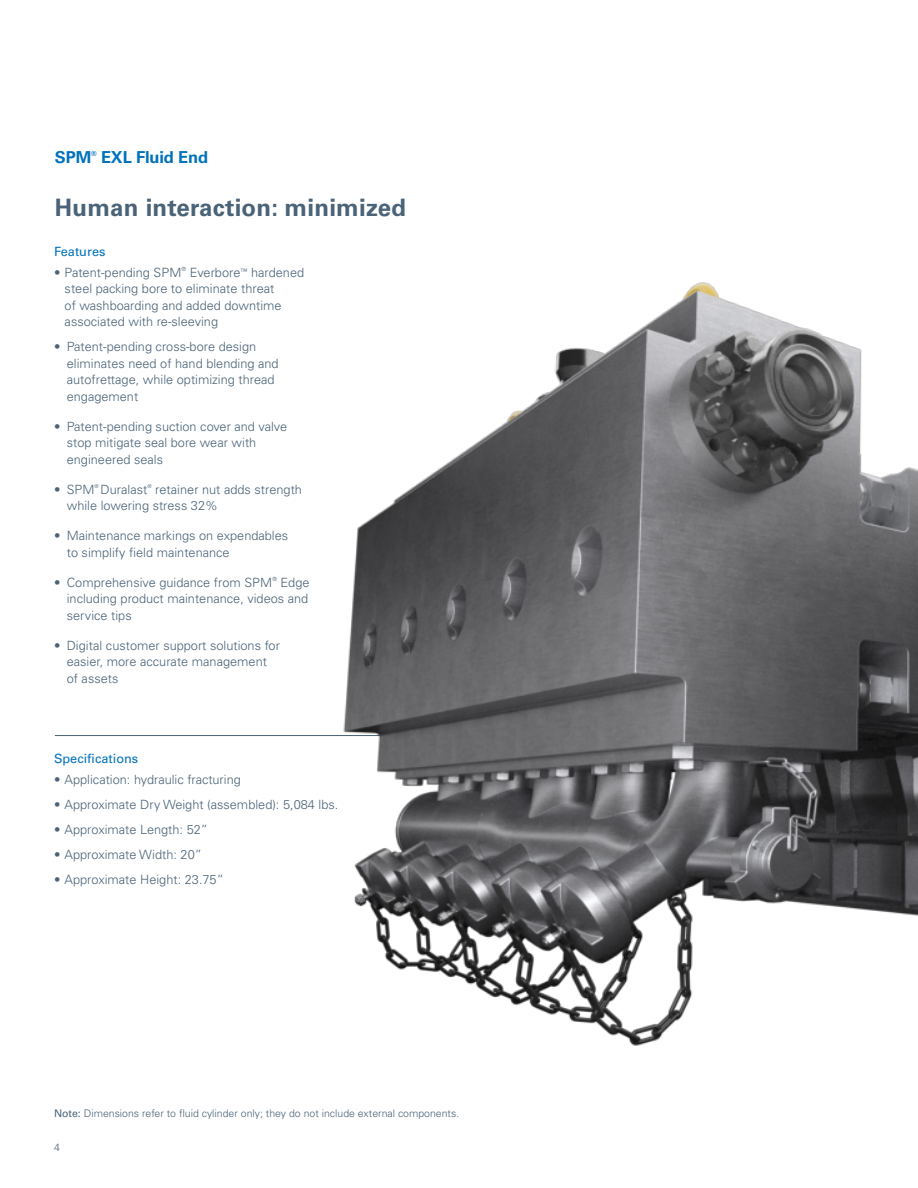
<style>
.page{position:relative;width:918px;height:1188px;background:#fff}
.page>*{position:absolute;margin:0;border:0;box-sizing:border-box;transform-origin:0 0}
.Headline{font:700 24px "Univers LT Std";letter-spacing:.01em;color:#4a6378}
.product_name{font:700 16.5px "Univers LT Std";letter-spacing:-.01em;color:#0072bc}
.body_copy{font:300 12.75px/16.5px "Univers LT Std";color:#4a6378}
.Body_Heading{font:12.75px "Univers LT Std";color:#0072bc}
.body_copy-2{font:300 10.5px "Univers LT Std";color:#4a6378}
.product_name-2{font:700 7.05px "Univers LT Std";color:#0072bc}
.body_copy-3{font:300 5.7px "Univers LT Std";color:#4a6378}
.t1{font:300 5.25px "Univers LT Std";color:#4a6378}
.s1{font-weight:400}
</style>
<div class="page">
<hr style="left:55px;top:735px;width:374px;height:1px;background:#4a6378">
<img style="left:343px;top:282px;width:575px;height:764px">
<p class="product_name" style="left:55px;top:147px;width:38px">SPM</p>
<p class="product_name-2" style="left:91px;top:149px;width:7px">®</p>
<p class="product_name" style="left:101px;top:147px;width:109px">EXL Fluid End</p>
<p class="Headline" style="left:55px;top:194px;width:353px">Human interaction: minimized</p>
<p class="Body_Heading" style="left:54px;top:244px;width:53px">Features</p>
<p class="body_copy" style="left:54px;top:264px;width:129px">• Patent-pending SPM</p>
<p class="body_copy-3" style="left:182px;top:266px;width:6px">®</p>
<p class="body_copy" style="left:65px;top:264px;width:241px;text-indent:125px">Everbore<sup>™</sup> hardened steel packing bore to eliminate threat<br>of washboarding and added downtime associated with re-sleeving</p>
<p class="body_copy" style="left:67px;top:339px;width:213px;text-indent:-13px">• Patent-pending cross-bore design eliminates need of hand blending and autofrettage, while optimizing thread engagement</p>
<p class="body_copy" style="left:67px;top:418px;width:222px;text-indent:-13px">• Patent-pending suction cover and valve stop mitigate seal bore wear with engineered seals</p>
<p class="body_copy" style="left:54px;top:481px;width:42px">• SPM</p>
<p class="t1" style="left:94px;top:483px;width:6px">®</p>
<p class="body_copy" style="left:101px;top:481px;width:48px">Duralast</p>
<p class="t1" style="left:147px;top:483px;width:6px">®</p>
<p class="body_copy" style="left:67px;top:481px;width:237px;text-indent:88px">retainer nut adds strength while lowering stress 32%</p>
<p class="body_copy" style="left:67px;top:528px;width:223px;text-indent:-13px">• Maintenance markings on expendables to simplify field maintenance</p>
<p class="body_copy" style="left:54px;top:574px;width:220px">• Comprehensive guidance from SPM</p>
<p class="body_copy-3" style="left:272px;top:576px;width:6px">®</p>
<p class="body_copy" style="left:67px;top:574px;width:244px;text-align:justify;text-indent:214px">Edge including product maintenance, videos and service tips</p>
<p class="body_copy" style="left:67px;top:637px;width:215px;text-indent:-13px">• Digital customer support solutions for easier, more accurate management of assets</p>
<p class="Body_Heading" style="left:54px;top:751px;width:86px">Specifications</p>
<p class="body_copy" style="left:54px;top:771px;width:188px">• Application: hydraulic fracturing</p>
<p class="body_copy" style="left:54px;top:796px;width:286px">• Approximate Dry Weight (assembled): 5,084 lbs.</p>
<p class="body_copy" style="left:54px;top:821px;width:155px">• Approximate Length: 52”</p>
<p class="body_copy" style="left:54px;top:846px;width:149px">• Approximate Width: 20”</p>
<p class="body_copy" style="left:54px;top:871px;width:171px">• Approximate Height: 23.75”</p>
<p class="body_copy-2" style="left:54px;top:1106px;width:407px"><span class="s1">Note:</span> Dimensions refer to fluid cylinder only; they do not include external components.</p>
<p class="body_copy-2" style="left:54px;top:1141px;width:7px">4</p>
</div>
